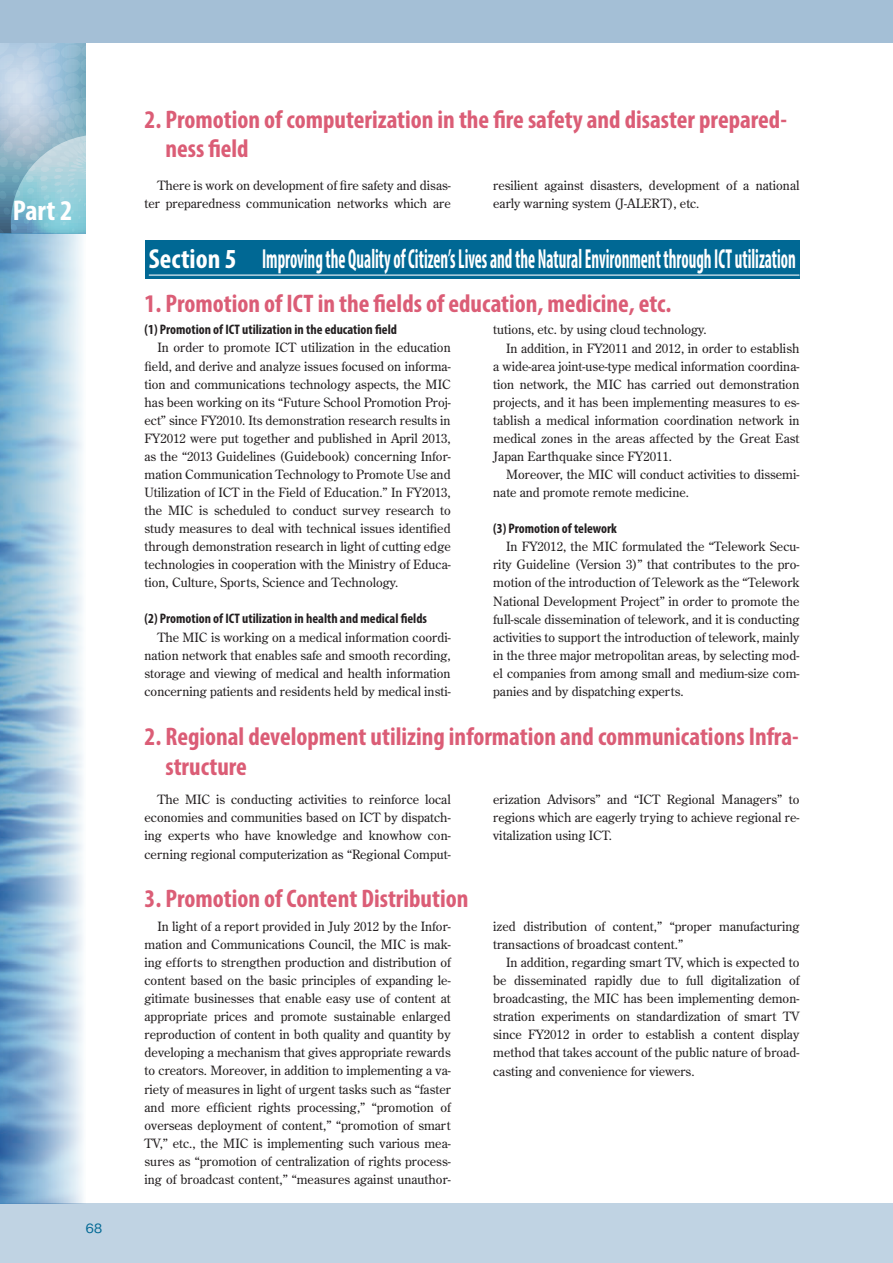
<style>
.page{position:relative;width:893px;height:1263px;background:#fff}
.page>*{position:absolute;margin:0;border:0;box-sizing:border-box;transform-origin:0 0}
.t1{font:700 condensed 28.65px "Myriad Pro";color:#fff}
.t2{font:700 condensed 27.6px "Myriad Pro";color:#fff}
.t3{font:700 condensed 25.5px/29.7px "Myriad Pro";color:#db5d76}
.t4{font:700 condensed 13.8px "Myriad Pro";color:#231f20}
.t5{font:12.75px/18.1px "Century Old Style Std";color:#231f20;text-align:justify}
.t6{font:500 12.75px "Gothic BBB Pr 6";color:#006894}
</style>
<div class="page">
<div style="left:145px;top:241px;width:654px;height:38px;background:#006894"></div>
<hr style="left:149px;top:275px;width:650px;height:1px;background:#fff">
<svg style="left:0;top:43px;width:86px;height:191px;background:#9ec3d5"></svg>
<div style="left:0;top:1203px;width:893px;height:60px;background:#c0d3e3"></div>
<div style="left:0;top:0;width:893px;height:43px;background:#a4bfd6"></div>
<svg style="left:0;top:234px;width:83px;height:969px;background:#a2c5de"></svg>
<h1 class="t1" style="left:13px;top:193px;width:61px">Part 2</h1>
<p class="t6" style="left:86px;top:1218px;width:18px">68</p>
<p class="t3" style="left:165px;top:104px;width:623px;text-indent:-21px">2. Promotion of computerization in the fire safety and disaster prepared&shy;ness field</p>
<p class="t5" style="left:145px;top:176px;width:308px;text-align:right">There is work on development of fire safety and disas&shy;ter preparedness communication networks which are</p>
<p class="t5" style="left:493px;top:176px;width:308px">resilient against disasters, development of a national early warning system (J-ALERT), etc.</p>
<p class="t2" style="left:149px;top:242px;width:648px">Section 5 Improving the Quality of Citizen’s Lives and the Natural Environment through ICT utilization</p>
<p class="t3" style="left:145px;top:288px;width:528px">1. Promotion of ICT in the fields of education, medicine, etc.</p>
<p class="t4" style="left:145px;top:320px;width:254px">(1) Promotion of ICT utilization in the education field</p>
<p class="t5" style="left:145px;top:339px;width:308px;text-indent:13px">In order to promote ICT utilization in the education field, and derive and analyze issues focused on informa&shy;tion and communications technology aspects, the MIC has been working on its “Future School Promotion Proj&shy;ect” since FY2010. Its demonstration research results in FY2012 were put together and published in April 2013, as the “2013 Guidelines (Guidebook) concerning Infor&shy;mation Communication Technology to Promote Use and Utilization of ICT in the Field of Education.” In FY2013, the MIC is scheduled to conduct survey research to study measures to deal with technical issues identified through demonstration research in light of cutting edge technologies in cooperation with the Ministry of Educa&shy;tion, Culture, Sports, Science and Technology.</p>
<p class="t4" style="left:145px;top:610px;width:284px">(2) Promotion of ICT utilization in health and medical fields</p>
<p class="t5" style="left:145px;top:628px;width:308px;text-indent:13px">The MIC is working on a medical information coordi&shy;nation network that enables safe and smooth recording, storage and viewing of medical and health information concerning patients and residents held by medical insti-</p>
<p class="t5" style="left:493px;top:320px;width:215px">tutions, etc. by using cloud technology.</p>
<p class="t5" style="left:506px;top:339px;width:295px">In addition, in FY2011 and 2012, in order to establish</p>
<p class="t5" style="left:493px;top:357px;width:308px">a wide-area joint-use-type medical information coordina-</p>
<p class="t5" style="left:493px;top:375px;width:308px">tion network, the MIC has carried out demonstration</p>
<p class="t5" style="left:493px;top:393px;width:308px">projects, and it has been implementing measures to es-</p>
<p class="t5" style="left:493px;top:411px;width:308px">tablish a medical information coordination network in</p>
<p class="t5" style="left:493px;top:429px;width:308px">medical zones in the areas affected by the Great East</p>
<p class="t5" style="left:493px;top:447px;width:180px">Japan Earthquake since FY2011.</p>
<p class="t5" style="left:506px;top:465px;width:295px">Moreover, the MIC will conduct activities to dissemi-</p>
<p class="t5" style="left:493px;top:483px;width:197px">nate and promote remote medicine.</p>
<p class="t4" style="left:493px;top:519px;width:125px">(3) Promotion of telework</p>
<p class="t5" style="left:493px;top:537px;width:308px;text-indent:13px">In FY2012, the MIC formulated the “Telework Secu&shy;rity Guideline (Version 3)” that contributes to the pro&shy;motion of the introduction of Telework as the “Telework National Development Project” in order to promote the full-scale dissemination of telework, and it is conducting activities to support the introduction of telework, mainly in the three major metropolitan areas, by selecting mod&shy;el companies from among small and medium-size com&shy;panies and by dispatching experts.</p>
<p class="t3" style="left:165px;top:721px;width:635px;text-indent:-21px">2. Regional development utilizing information and communications Infra&shy;structure</p>
<p class="t5" style="left:145px;top:790px;width:308px;text-indent:13px">The MIC is conducting activities to reinforce local economies and communities based on ICT by dispatch&shy;ing experts who have knowledge and knowhow con&shy;cerning regional computerization as “Regional Comput-</p>
<p class="t5" style="left:493px;top:790px;width:308px">erization Advisors” and “ICT Regional Managers” to regions which are eagerly trying to achieve regional re&shy;vitalization using ICT.</p>
<p class="t3" style="left:145px;top:883px;width:325px">3. Promotion of Content Distribution</p>
<p class="t5" style="left:145px;top:917px;width:308px;text-indent:13px">In light of a report provided in July 2012 by the Infor&shy;mation and Communications Council, the MIC is mak&shy;ing efforts to strengthen production and distribution of content based on the basic principles of expanding le&shy;gitimate businesses that enable easy use of content at appropriate prices and promote sustainable enlarged reproduction of content in both quality and quantity by developing a mechanism that gives appropriate rewards to creators. Moreover, in addition to implementing a va&shy;riety of measures in light of urgent tasks such as “faster and more efficient rights processing,” “promotion of overseas deployment of content,” “promotion of smart TV,” etc., the MIC is implementing such various mea&shy;sures as “promotion of centralization of rights process&shy;ing of broadcast content,” “measures against unauthor-</p>
<p class="t5" style="left:493px;top:917px;width:308px">ized distribution of content,” “proper manufacturing</p>
<p class="t5" style="left:493px;top:935px;width:191px">transactions of broadcast content.”</p>
<p class="t5" style="left:506px;top:953px;width:295px">In addition, regarding smart TV, which is expected to</p>
<p class="t5" style="left:493px;top:971px;width:308px">be disseminated rapidly due to full digitalization of</p>
<p class="t5" style="left:493px;top:989px;width:308px">broadcasting, the MIC has been implementing demon-</p>
<p class="t5" style="left:493px;top:1007px;width:308px">stration experiments on standardization of smart TV</p>
<p class="t5" style="left:493px;top:1025px;width:308px">since FY2012 in order to establish a content display</p>
<p class="t5" style="left:493px;top:1043px;width:308px">method that takes account of the public nature of broad-</p>
<p class="t5" style="left:493px;top:1061px;width:203px">casting and convenience for viewers.</p>
</div>
